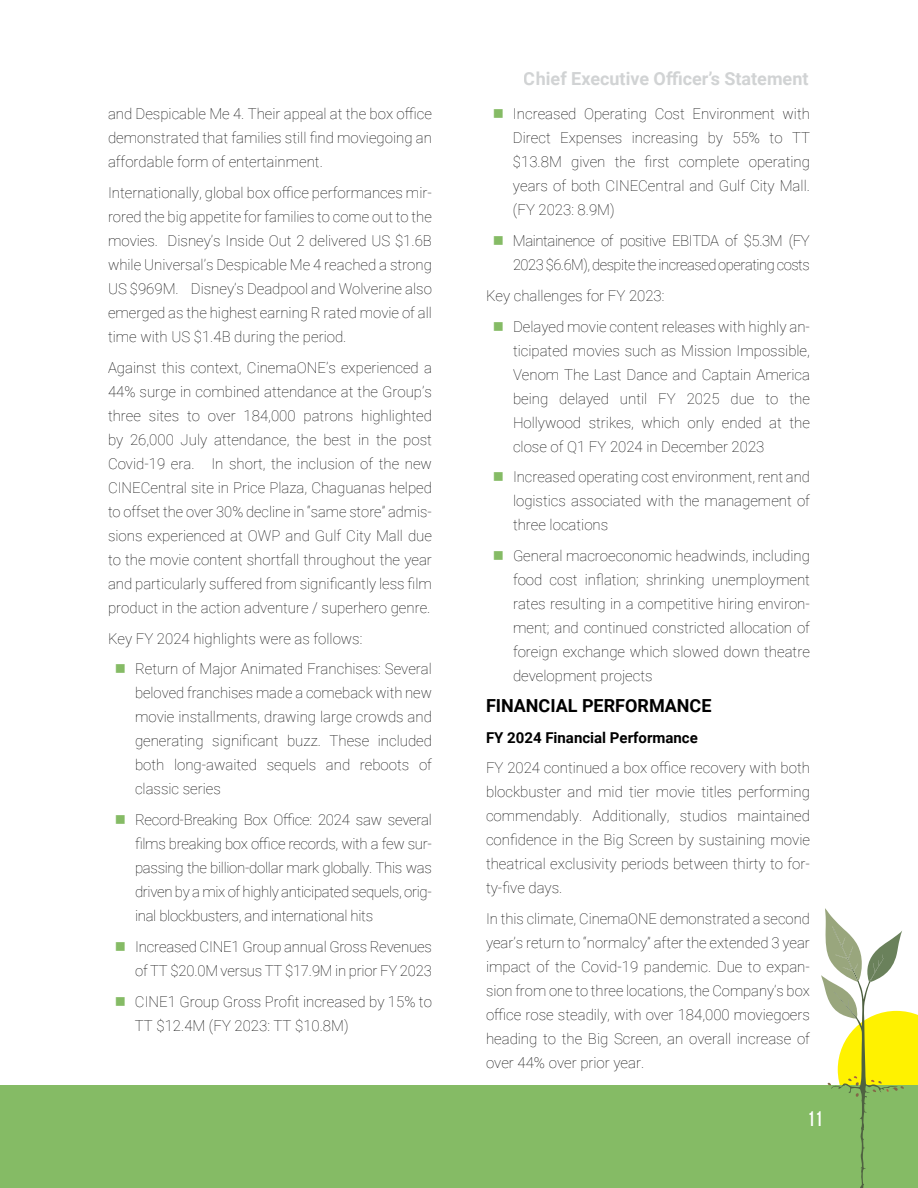
<style>
.page{position:relative;width:918px;height:1188px;background:#fff}
.page>*{position:absolute;margin:0;border:0;box-sizing:border-box;transform-origin:0 0}
.t1{font:21px "Akzidenz Grotesk BQ Md Cnd Alt";color:#fff}
.t2{font:700 18px "Roboto";color:#d1d3d4}
.t3{font:700 18px "Roboto";color:#000}
.t4{font:100 15px/24px "Roboto";color:#000;text-align:justify}
.t5{font:100 15px/24px "Roboto";letter-spacing:-.03em;color:#000;text-align:right}
.t6{font:700 15px "Roboto";color:#000}
.s1{color:#85bb65}
</style>
<div class="page">
<div style="left:0;top:1085px;width:918px;height:103px;background:#85bb65"></div>
<svg style="left:821px;top:908px;width:97px;height:280px"></svg>
<p class="t4" style="left:108px;top:101px;width:325px">and Despicable Me 4. Their appeal at the box office demonstrated that families still find moviegoing an affordable form of entertainment.</p>
<p class="t4" style="left:108px;top:180px;width:325px">Internationally, global box office performances mir&shy;rored the big appetite for families to come out to the movies. Disney’s Inside Out 2 delivered US $1.6B while Universal’s Despicable Me 4 reached a strong US $969M. Disney’s Deadpool and Wolverine also emerged as the highest earning R rated movie of all time with US $1.4B during the period.</p>
<p class="t4" style="left:108px;top:355px;width:326px">Against this context, CinemaONE’s experienced a 44% surge in combined attendance at the Group’s three sites to over 184,000 patrons highlighted by 26,000 July attendance, the best in the post Covid-19 era. In short, the inclusion of the new CINECentral site in Price Plaza, Chaguanas helped to offset the over 30% decline in “same store” admis&shy;sions experienced at OWP and Gulf City Mall due to the movie content shortfall throughout the year and particularly suffered from significantly less film product in the action adventure / superhero genre.</p>
<p class="t4" style="left:108px;top:626px;width:256px">Key FY 2024 highlights were as follows:</p>
<p class="t4" style="left:135px;top:656px;width:298px;text-indent:-20px"><span class="s1">■</span> Return of Major Animated Franchises: Several beloved franchises made a comeback with new movie installments, drawing large crowds and generating significant buzz. These included both long-awaited sequels and reboots of classic series</p>
<p class="t4" style="left:135px;top:807px;width:298px;text-indent:-20px"><span class="s1">■</span> Record-Breaking Box Office: 2024 saw several films breaking box office records, with a few sur&shy;passing the billion-dollar mark globally. This was driven by a mix of highly anticipated sequels, orig&shy;inal blockbusters, and international hits</p>
<p class="t4" style="left:115px;top:934px;width:319px;text-align:right"><span class="s1">■</span> Increased CINE1 Group annual Gross Revenues of TT $20.0M versus TT $17.9M in prior FY 2023</p>
<p class="t4" style="left:135px;top:989px;width:298px;text-indent:-20px"><span class="s1">■</span> CINE1 Group Gross Profit increased by 15% to<br>TT $12.4M (FY 2023: TT $10.8M)</p>
<p class="t2" style="left:524px;top:66px;width:286px">Chief Executive Officer’s Statement</p>
<p class="t4" style="left:513px;top:101px;width:299px;text-indent:-20px"><span class="s1">■</span> Increased Operating Cost Environment with Direct Expenses increasing by 55% to TT $13.8M given the first complete operating years of both CINECentral and Gulf City Mall. (FY 2023: 8.9M)</p>
<p class="t5" style="left:493px;top:228px;width:319px"><span class="s1">■</span> Maintainence of positive EBITDA of $5.3M (FY<br>2023 $6.6M), despite the increased operating costs</p>
<p class="t4" style="left:486px;top:283px;width:180px">Key challenges for FY 2023:</p>
<p class="t4" style="left:513px;top:314px;width:298px;text-indent:-20px"><span class="s1">■</span> Delayed movie content releases with highly an&shy;ticipated movies such as Mission Impossible, Venom The Last Dance and Captain America being delayed until FY 2025 due to the Hollywood strikes, which only ended at the close of Q1 FY 2024 in December 2023</p>
<p class="t4" style="left:513px;top:464px;width:298px;text-indent:-20px"><span class="s1">■</span> Increased operating cost environment, rent and logistics associated with the management of three locations</p>
<p class="t4" style="left:513px;top:543px;width:298px;text-indent:-20px"><span class="s1">■</span> General macroeconomic headwinds, including food cost inflation; shrinking unemployment rates resulting in a competitive hiring environ&shy;ment; and continued constricted allocation of foreign exchange which slowed down theatre development projects</p>
<p class="t3" style="left:486px;top:693px;width:227px">FINANCIAL PERFORMANCE</p>
<p class="t6" style="left:486px;top:727px;width:213px">FY 2024 Financial Performance</p>
<p class="t4" style="left:486px;top:755px;width:325px">FY 2024 continued a box office recovery with both blockbuster and mid tier movie titles performing commendably. Additionally, studios maintained confidence in the Big Screen by sustaining movie theatrical exclusivity periods between thirty to for&shy;ty-five days.</p>
<p class="t4" style="left:486px;top:906px;width:325px">In this climate, CinemaONE demonstrated a second year’s return to “normalcy” after the extended 3 year impact of the Covid-19 pandemic. Due to expan&shy;sion from one to three locations, the Company’s box office rose steadily, with over 184,000 moviegoers heading to the Big Screen, an overall increase of over 44% over prior year.</p>
<h1 class="t1" style="left:808px;top:1107px;width:16px">11</h1>
</div>
